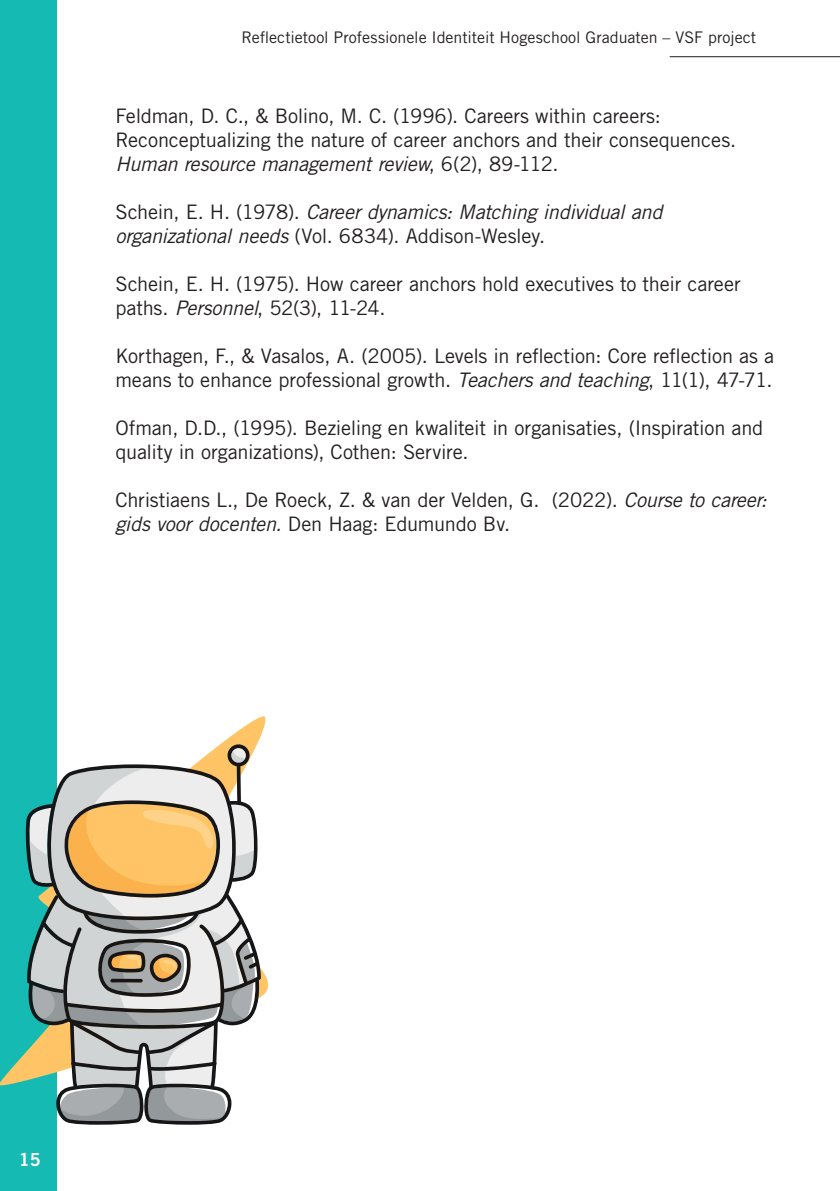
<style>
.page{position:relative;width:840px;height:1191px;background:#fff}
.page>*{position:absolute;margin:0;border:0;box-sizing:border-box;transform-origin:0 0}
.t1{font:20px/24px "Trade Gothic LT Std";letter-spacing:-.01em;color:#231f20}
.t2{font:italic 20px/24px "Trade Gothic LT Std";letter-spacing:-.02em;color:#231f20}
.t3{font:18px "Trade Gothic LT Std Bd 2";color:#fff}
.t4{font:16px "Trade Gothic LT Std";color:#231f20}
.s1{font-style:italic}
.s2{font-style:normal}
</style>
<div class="page">
<hr style="left:669px;top:56px;width:170px;height:1px;background:#231f20">
<div style="left:0;top:0;width:57px;height:1191px;background:#15bbb3"></div>
<svg style="left:0;top:716px;width:269px;height:370px"></svg>
<svg style="left:24px;top:744px;width:237px;height:380px"></svg>
<p class="t4" style="left:241px;top:27px;width:516px">Reflectietool Professionele Identiteit Hogeschool Graduaten – VSF project</p>
<p class="t1" style="left:115px;top:104px;width:622px">Feldman, D. C., &amp; Bolino, M. C. (1996). Careers within careers:<br>Reconceptualizing the nature of career anchors and their consequences.<br><span class="s1">Human resource management review</span>, 6(2), 89-112.</p>
<p class="t2" style="left:115px;top:200px;width:548px"><span class="s2">Schein, E. H. (1978).</span> Career dynamics: Matching individual and organizational needs <span class="s2">(Vol. 6834). Addison-Wesley.</span></p>
<p class="t1" style="left:115px;top:272px;width:626px">Schein, E. H. (1975). How career anchors hold executives to their career paths. <span class="s1">Personnel</span>, 52(3), 11-24.</p>
<p class="t1" style="left:115px;top:344px;width:660px">Korthagen, F., &amp; Vasalos, A. (2005). Levels in reflection: Core reflection as a means to enhance professional growth. <span class="s1">Teachers and teaching</span>, 11(1), 47-71.</p>
<p class="t1" style="left:115px;top:416px;width:649px">Ofman, D.D., (1995). Bezieling en kwaliteit in organisaties, (Inspiration and quality in organizations), Cothen: Servire.</p>
<p class="t1" style="left:115px;top:488px;width:652px">Christiaens L., De Roeck, Z. &amp; van der Velden, G. (2022). <span class="s1">Course to career: gids voor docenten.</span> Den Haag: Edumundo Bv.</p>
<p class="t3" style="left:19px;top:1148px;width:23px">15</p>
</div>
